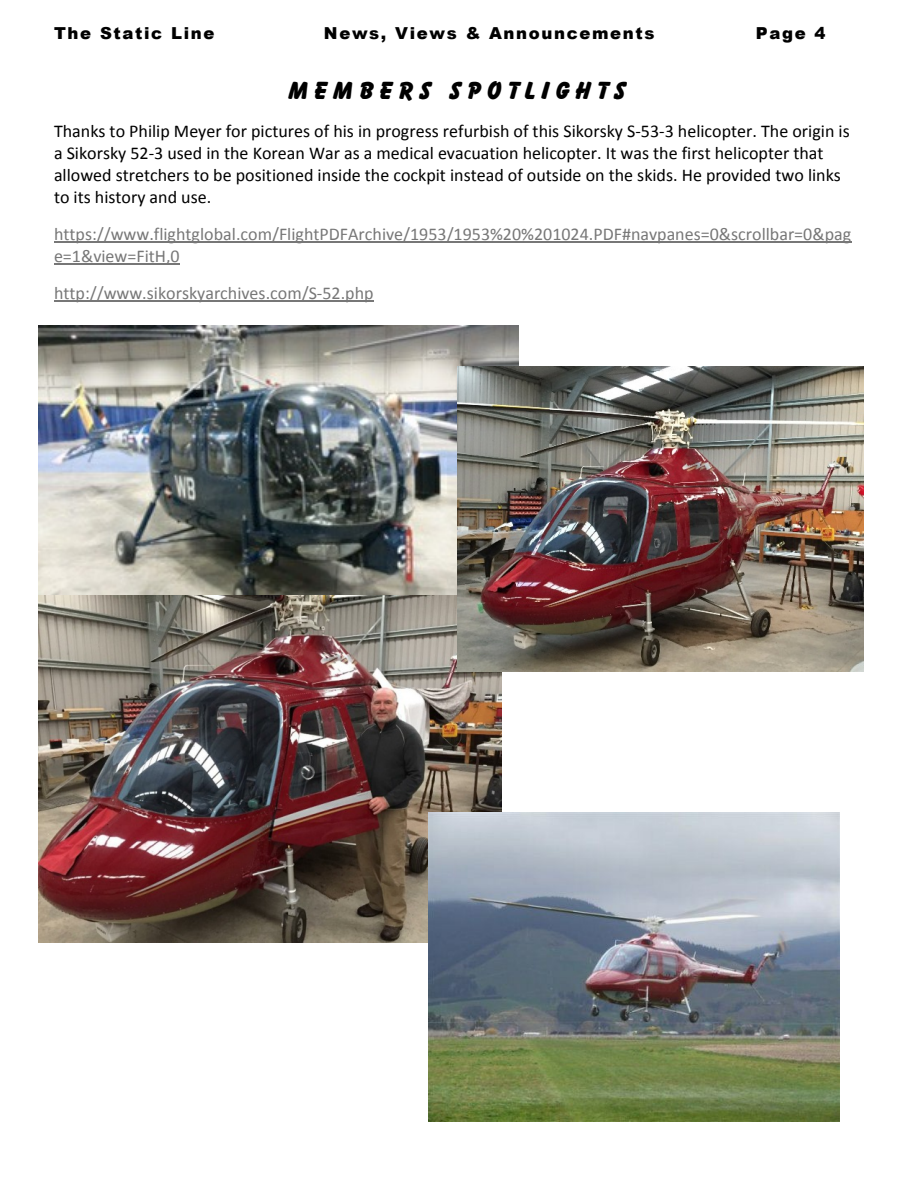
<style>
.page{position:relative;width:918px;height:1188px;background:#fff}
.page>*{position:absolute;margin:0;border:0;box-sizing:border-box;transform-origin:0 0}
.t1{font:24px "Balloonist SF Bold";letter-spacing:.23em;color:#000}
.t2{font:18px/22px "Calibri";color:#000}
.t3{font:18px/22px "Calibri";color:#777}
.t4{font:900 16.5px "Arial";letter-spacing:.1em;color:#000}
</style>
<div class="page">
<img style="left:39px;top:325px;width:480px;height:270px">
<img style="left:39px;top:595px;width:463px;height:348px">
<img style="left:457px;top:367px;width:407px;height:305px">
<hr style="left:54px;top:241px;width:797px;height:1px;background:#777">
<hr style="left:54px;top:263px;width:126px;height:1px;background:#777">
<hr style="left:54px;top:300px;width:320px;height:1px;background:#777">
<img style="left:428px;top:812px;width:412px;height:309px">
<p class="t4" style="left:54px;top:28px;width:162px">The Static Line</p>
<p class="t4" style="left:324px;top:28px;width:332px">News, Views &amp; Announcements</p>
<p class="t4" style="left:756px;top:28px;width:71px">Page 4</p>
<h1 class="t1" style="left:286px;top:81px;width:339px">MEMBERS SPOTLIGHTS</h1>
<p class="t2" style="left:54px;top:121px;width:797px">Thanks to Philip Meyer for pictures of his in progress refurbish of this Sikorsky S-53-3 helicopter. The origin is a Sikorsky 52-3 used in the Korean War as a medical evacuation helicopter. It was the first helicopter that allowed stretchers to be positioned inside the cockpit instead of outside on the skids. He provided two links to its history and use.</p>
<p class="t3" style="left:54px;top:224px;width:799px">https://www.flightglobal.com/FlightPDFArchive/1953/1953%20%201024.PDF#navpanes=0&amp;scrollbar=0&amp;pag e=1&amp;view=FitH,0</p>
<p class="t3" style="left:54px;top:283px;width:321px">http://www.sikorskyarchives.com/S-52.php</p>
</div>
